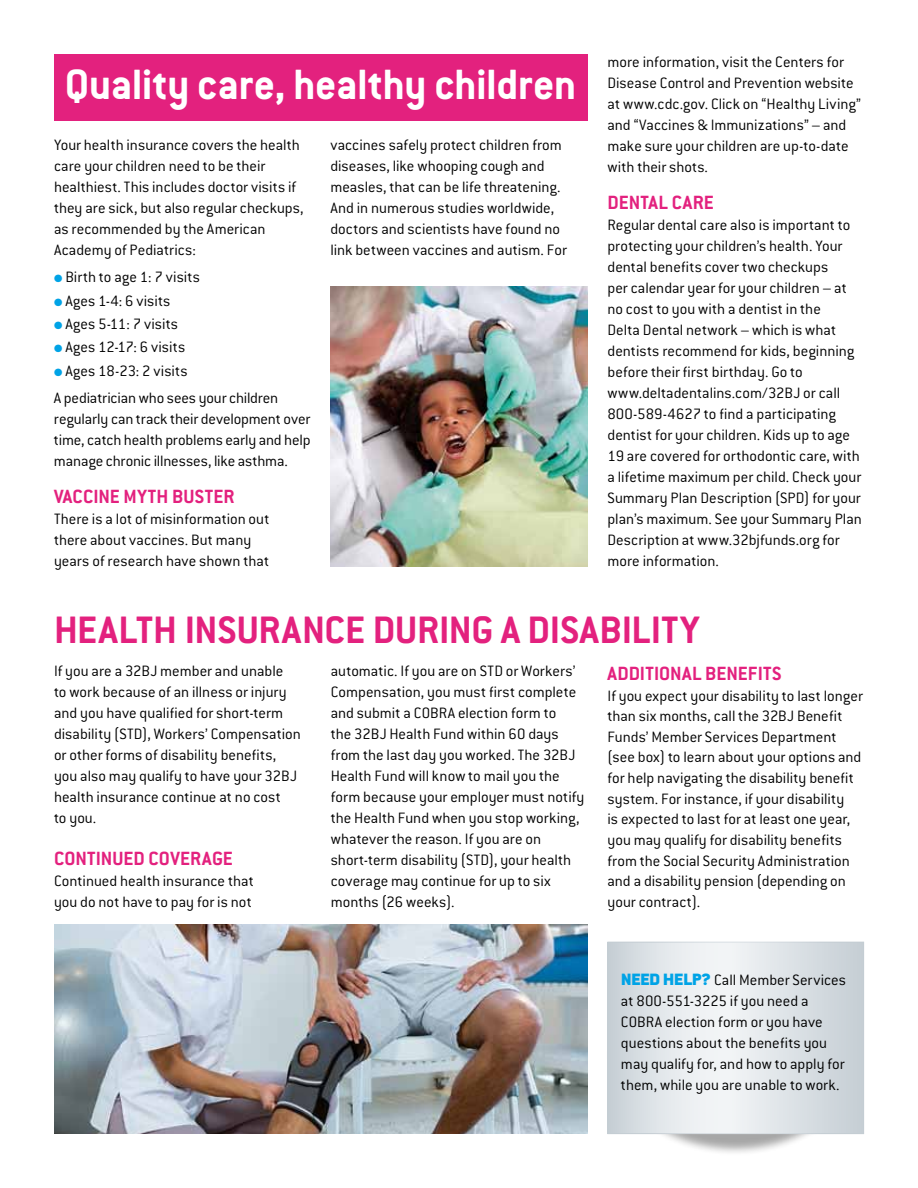
<style>
.page{position:relative;width:918px;height:1188px;background:#fff}
.page>*{position:absolute;margin:0;border:0;box-sizing:border-box;transform-origin:0 0}
.t1{font:700 46.5px "Conduit ITC";letter-spacing:-.015em;color:#fff}
.t2{font:700 42px "Conduit ITC";letter-spacing:-.005em;color:#e3217e}
.t3{font:700 21px "Conduit ITC";letter-spacing:.015em;color:#e3217e}
.t4{font:300 16.5px/21px "Conduit ITC";color:#000}
.s1{color:#00a3e6}
.s2{font-family:"Conduit ITC Std";font-weight:900;font-size:18px;color:#00a3e6}
</style>
<div class="page">
<div style="left:606px;top:954px;width:259px;height:202px;background:#000;opacity:.35"></div>
<svg style="left:610px;top:944px;width:252px;height:188px"></svg>
<div style="left:608px;top:942px;width:256px;height:192px;border:1px solid #fff"></div>
<img style="left:330px;top:286px;width:257px;height:280px">
<div style="left:54px;top:54px;width:533px;height:67px;background:#e3217e"></div>
<img style="left:54px;top:924px;width:533px;height:210px">
<h1 class="t1" style="left:65px;top:57px;width:513px">QUALITY CARE, HEALTHY CHILDREN</h1>
<p class="t4" style="left:54px;top:134px;width:251px">Your health insurance covers the health care your children need to be their healthiest. This includes doctor visits if they are sick, but also regular checkups, as recommended by the American Academy of Pediatrics:</p>
<p class="t4" style="left:54px;top:267px;width:148px"><span class="s1">●</span> Birth to age 1: 7 visits</p>
<p class="t4" style="left:54px;top:290px;width:118px"><span class="s1">●</span> Ages 1-4: 6 visits</p>
<p class="t4" style="left:54px;top:313px;width:126px"><span class="s1">●</span> Ages 5-11: 7 visits</p>
<p class="t4" style="left:54px;top:337px;width:133px"><span class="s1">●</span> Ages 12-17: 6 visits</p>
<p class="t4" style="left:54px;top:357px;width:226px;line-height:27.8px"><span class="s1">●</span> Ages 18-23: 2 visits<br>A pediatrician who sees your children</p>
<p class="t4" style="left:54px;top:409px;width:258px;text-align:justify">regularly can track their development over time, catch health problems early and help manage chronic illnesses, like asthma.</p>
<p class="t3" style="left:54px;top:484px;width:152px">VACCINE MYTH BUSTER</p>
<p class="t4" style="left:54px;top:508px;width:217px">There is a lot of misinformation out there about vaccines. But many years of research have shown that</p>
<p class="t4" style="left:330px;top:134px;width:238px">vaccines safely protect children from diseases, like whooping cough and measles, that can be life threatening.<br>And in numerous studies worldwide, doctors and scientists have found no link between vaccines and autism. For</p>
<p class="t4" style="left:607px;top:51px;width:255px">more information, visit the Centers for Disease Control and Prevention website at www.cdc.gov. Click on “Healthy Living” and “Vaccines &amp; Immunizations” – and make sure your children are up-to-date with their shots.</p>
<p class="t3" style="left:608px;top:190px;width:11px">DENTA</p>
<p class="t3" style="left:659px;top:190px;width:36px">L CARE</p>
<p class="t4" style="left:608px;top:214px;width:256px">Regular dental care also is important to protecting your children’s health. Your dental benefits cover two checkups<br>per calendar year for your children – at no cost to you with a dentist in the<br>Delta Dental network – which is what dentists recommend for kids, beginning before their first birthday. Go to www.deltadentalins.com/32BJ or call 800-589-4627 to find a participating dentist for your children. Kids up to age 19 are covered for orthodontic care, with a lifetime maximum per child. Check your Summary Plan Description (SPD) for your plan’s maximum. See your Summary Plan Description at www.32bjfunds.org for more information.</p>
<h2 class="t2" style="left:54px;top:606px;width:513px">HEALTH INSURANCE DURING A DISABI</h2>
<h2 class="t2" style="left:632px;top:606px;width:69px">LITY</h2>
<p class="t4" style="left:54px;top:660px;width:248px">If you are a 32BJ member and unable<br>to work because of an illness or injury and you have qualified for short-term disability (STD), Workers’ Compensation or other forms of disability benefits, you also may qualify to have your 32BJ health insurance continue at no cost<br>to you.</p>
<p class="t3" style="left:54px;top:846px;width:31px">CONTIN</p>
<p class="t3" style="left:112px;top:846px;width:120px">UED COVERAGE</p>
<p class="t4" style="left:54px;top:870px;width:201px">Continued health insurance that you do not have to pay for is not</p>
<p class="t4" style="left:331px;top:660px;width:255px">automatic. If you are on STD or Workers’ Compensation, you must first complete and submit a COBRA election form to<br>the 32BJ Health Fund within 60 days from the last day you worked. The 32BJ Health Fund will know to mail you the form because your employer must notify the Health Fund when you stop working, whatever the reason. If you are on short-term disability (STD), your health coverage may continue for up to six months (26 weeks).</p>
<p class="t3" style="left:608px;top:661px;width:109px">ADDITIONAL BENEFITS</p>
<p class="t4" style="left:608px;top:685px;width:257px">If you expect your disability to last longer than six months, call the 32BJ Benefit Funds’ Member Services Department (see box) to learn about your options and for help navigating the disability benefit system. For instance, if your disability<br>is expected to last for at least one year, you may qualify for disability benefits from the Social Security Administration and a disability pension (depending on your contract).</p>
<p class="t4" style="left:621px;top:970px;width:227px"><span class="s2">NEED HELP?</span> Call Member Services at 800-551-3225 if you need a<br>COBRA election form or you have questions about the benefits you may qualify for, and how to apply for them, while you are unable to work.</p>
</div>
